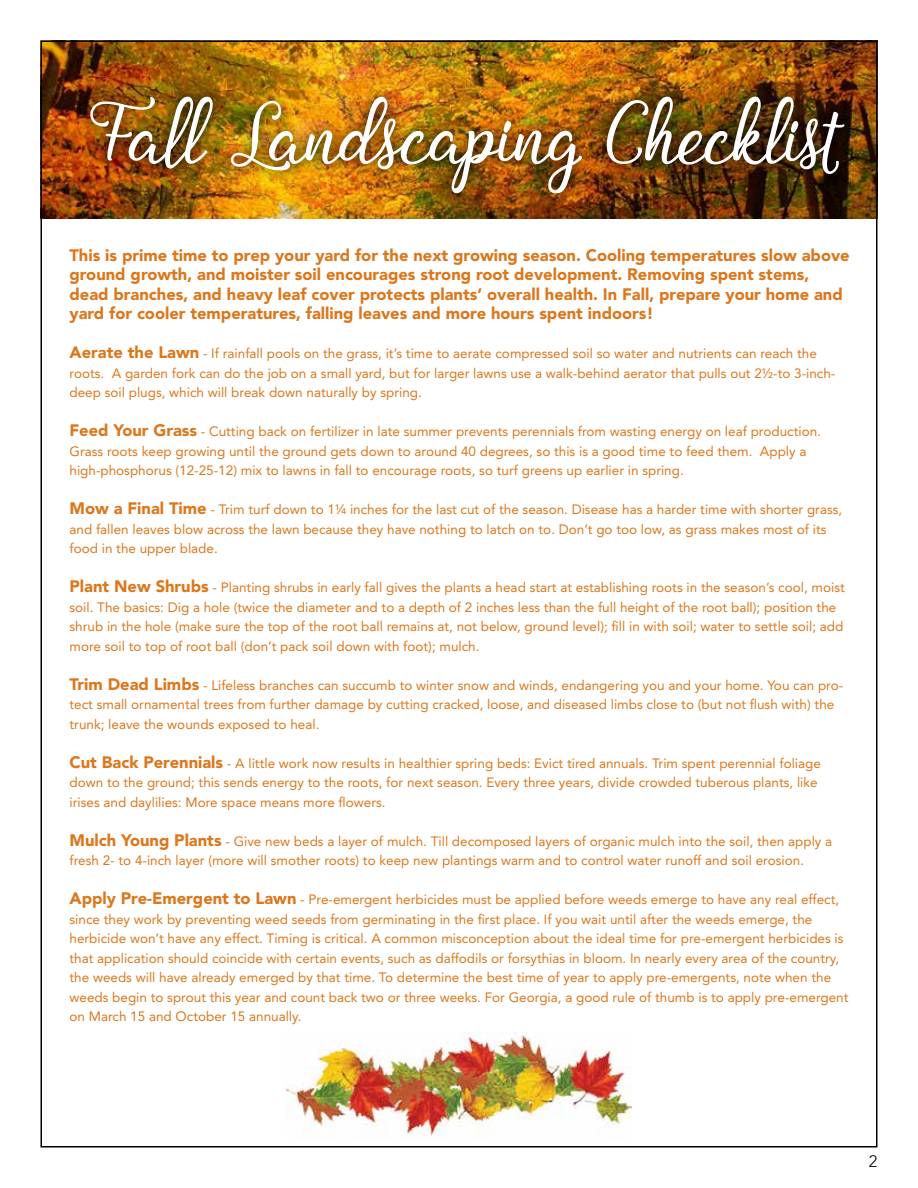
<style>
.page{position:relative;width:918px;height:1188px;background:#fff}
.page>*{position:absolute;margin:0;border:0;box-sizing:border-box;transform-origin:0 0}
.t1{font:57px "Angelline";color:#fff}
.t2{font:900 16.5px/19.5px "Avenir";color:#dc771c}
.t3{font:300 16.5px "Avenir";color:#000}
.t4{font:13.5px/19.5px "Avenir";color:#dc771c}
.s1{font-weight:900;font-size:16.5px}
</style>
<div class="page">
<img style="left:43px;top:43px;width:832px;height:175px">
<img style="left:78px;top:84px;width:778px;height:122px">
<img style="left:89px;top:96px;width:125px;height:74px">
<img style="left:230px;top:96px;width:353px;height:99px">
<img style="left:606px;top:96px;width:240px;height:79px">
<img style="left:286px;top:1032px;width:345px;height:104px">
<h1 class="t1" style="left:91px;top:107px;width:748px">Fall Landscaping Checklist</h1>
<p class="t2" style="left:70px;top:245px;width:782px">This is prime time to prep your yard for the next growing season. Cooling temperatures slow above ground growth, and moister soil encourages strong root development. Removing spent stems, dead branches, and heavy leaf cover protects plants’ overall health. In Fall, prepare your home and yard for cooler temperatures, falling leaves and more hours spent indoors!</p>
<p class="t4" style="left:70px;top:344px;width:767px"><span class="s1">Aerate the Lawn</span> - If rainfall pools on the grass, it’s time to aerate compressed soil so water and nutrients can reach the roots. A garden fork can do the job on a small yard, but for larger lawns use a walk-behind aerator that pulls out 2½-to 3-inch&shy;deep soil plugs, which will break down naturally by spring.</p>
<p class="t4" style="left:70px;top:422px;width:753px"><span class="s1">Feed Your Grass</span> - Cutting back on fertilizer in late summer prevents perennials from wasting energy on leaf production.<br>Grass roots keep growing until the ground gets down to around 40 degrees, so this is a good time to feed them. Apply a high-phosphorus (12-25-12) mix to lawns in fall to encourage roots, so turf greens up earlier in spring.</p>
<p class="t4" style="left:70px;top:500px;width:774px"><span class="s1">Mow a Final Time</span> - Trim turf down to 1¼ inches for the last cut of the season. Disease has a harder time with shorter grass, and fallen leaves blow across the lawn because they have nothing to latch on to. Don’t go too low, as grass makes most of its food in the upper blade.</p>
<p class="t4" style="left:70px;top:578px;width:777px"><span class="s1">Plant New Shrubs</span> - Planting shrubs in early fall gives the plants a head start at establishing roots in the season’s cool, moist soil. The basics: Dig a hole (twice the diameter and to a depth of 2 inches less than the full height of the root ball); position the shrub in the hole (make sure the top of the root ball remains at, not below, ground level); fill in with soil; water to settle soil; add more soil to top of root ball (don’t pack soil down with foot); mulch.</p>
<p class="t4" style="left:70px;top:676px;width:775px"><span class="s1">Trim Dead Limbs</span> - Lifeless branches can succumb to winter snow and winds, endangering you and your home. You can pro&shy;tect small ornamental trees from further damage by cutting cracked, loose, and diseased limbs close to (but not flush with) the trunk; leave the wounds exposed to heal.</p>
<p class="t4" style="left:70px;top:754px;width:753px"><span class="s1">Cut Back Perennials</span> - A little work now results in healthier spring beds: Evict tired annuals. Trim spent perennial foliage down to the ground; this sends energy to the roots, for next season. Every three years, divide crowded tuberous plants, like irises and daylilies: More space means more flowers.</p>
<p class="t4" style="left:70px;top:832px;width:764px"><span class="s1">Mulch Young Plants</span> - Give new beds a layer of mulch. Till decomposed layers of organic mulch into the soil, then apply a fresh 2- to 4-inch layer (more will smother roots) to keep new plantings warm and to control water runoff and soil erosion.</p>
<p class="t4" style="left:70px;top:890px;width:781px"><span class="s1">Apply Pre-Emergent to Lawn</span> - Pre-emergent herbicides must be applied before weeds emerge to have any real effect, since they work by preventing weed seeds from germinating in the first place. If you wait until after the weeds emerge, the herbicide won’t have any effect. Timing is critical. A common misconception about the ideal time for pre-emergent herbicides is that application should coincide with certain events, such as daffodils or forsythias in bloom. In nearly every area of the country, the weeds will have already emerged by that time. To determine the best time of year to apply pre-emergents, note when the weeds begin to sprout this year and count back two or three weeks. For Georgia, a good rule of thumb is to apply pre-emergent on March 15 and October 15 annually.</p>
<p class="t3" style="left:869px;top:1151px;width:10px">2</p>
</div>
